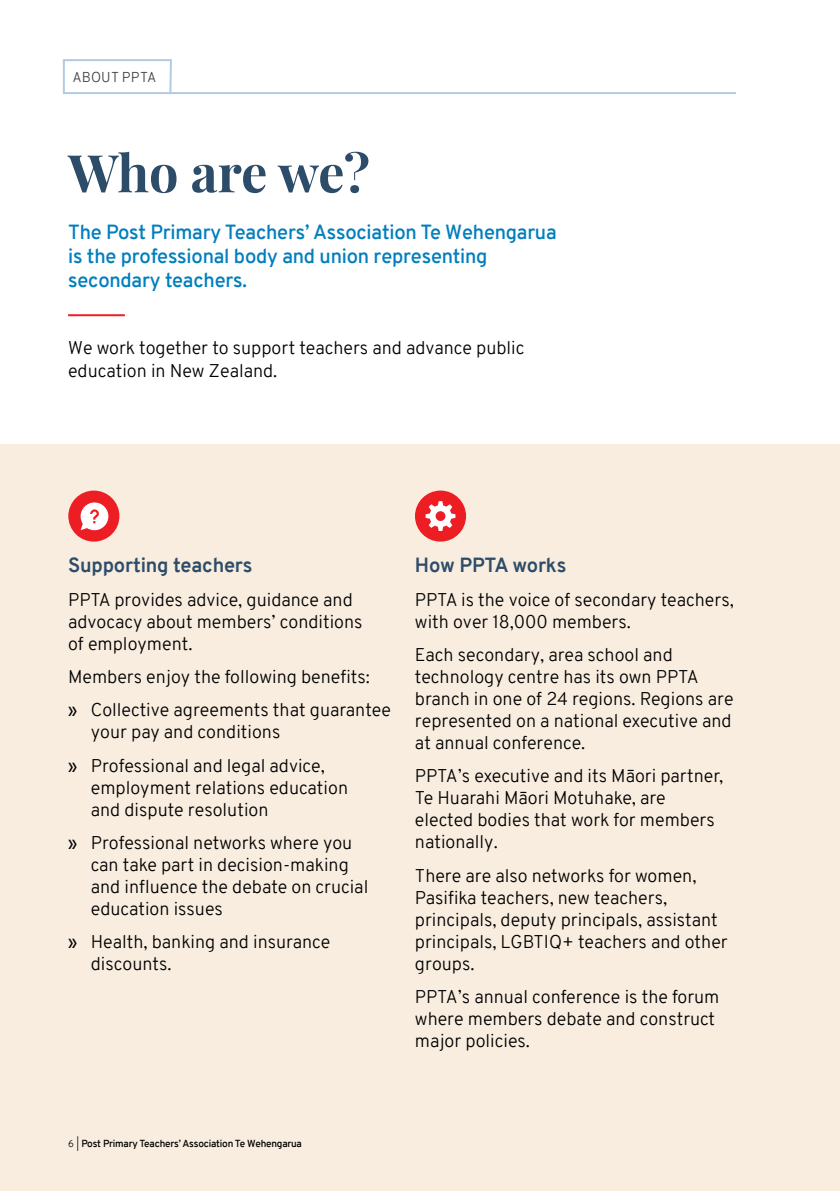
<style>
.page{position:relative;width:840px;height:1191px;background:#fff}
.page>*{position:absolute;margin:0;border:0;box-sizing:border-box;transform-origin:0 0}
.PPTA_New_Teach_Heade{font:700 52px "Playfair Display";letter-spacing:-.015em;color:#2c4c69}
.Intro_paragraph{font:600 20px/24px "Overpass";letter-spacing:-.01em;color:#007ebd}
.Section_Title{font:700 20px "Overpass";letter-spacing:-.01em;color:#2c4c69}
.PPTA_New_Teach_Body{font:300 18px/22px "Overpass";color:#000}
.Section_Title-2{font:300 14px "Overpass";letter-spacing:.01em;color:#414042}
.t1{font:600 10px "Overpass";letter-spacing:-.02em;color:#000}
.s1{font-weight:400}
.s2{font-weight:300}
</style>
<div class="page">
<div style="left:0;top:445px;width:839px;height:746px;background:#f8eddf"></div>
<div style="left:68px;top:490px;width:51px;height:51px;background:#ed1d24;border-radius:50%"></div>
<div style="left:415px;top:490px;width:51px;height:51px;background:#ed1d24;border-radius:50%"></div>
<hr style="left:68px;top:314px;width:57px;height:2px;background:#ed1d24">
<svg style="left:62px;top:59px;width:674px;height:35px"></svg>
<svg style="left:81px;top:502px;width:27px;height:28px"></svg>
<svg style="left:425px;top:501px;width:30px;height:30px"></svg>
<p class="Section_Title-2" style="left:72px;top:67px;width:85px">ABOUT PPTA</p>
<p class="PPTA_New_Teach_Heade" style="left:68px;top:132px;width:303px">Who are we?</p>
<p class="Intro_paragraph" style="left:68px;top:220px;width:490px">The Post Primary Teachers’ Association Te Wehengarua is the professional body and union representing secondary teachers.</p>
<p class="PPTA_New_Teach_Body" style="left:68px;top:337px;width:457px">We work together to support teachers and advance public education in New Zealand.</p>
<p class="Section_Title" style="left:68px;top:551px;width:186px">Supporting teachers</p>
<p class="PPTA_New_Teach_Body" style="left:68px;top:588px;width:296px">PPTA provides advice, guidance and advocacy about members’ conditions of employment.</p>
<p class="PPTA_New_Teach_Body" style="left:68px;top:666px;width:303px">Members enjoy the following benefits:</p>
<p class="PPTA_New_Teach_Body" style="left:91px;top:699px;width:301px;text-indent:-23px"><span class="s1">»</span> Collective agreements that guarantee your pay and conditions</p>
<p class="PPTA_New_Teach_Body" style="left:91px;top:754px;width:259px;text-indent:-23px"><span class="s1">»</span> Professional and legal advice, employment relations education and dispute resolution</p>
<p class="PPTA_New_Teach_Body" style="left:91px;top:832px;width:279px;text-indent:-23px"><span class="s1">»</span> Professional networks where you can take part in decision-making and influence the debate on crucial education issues</p>
<p class="PPTA_New_Teach_Body" style="left:91px;top:931px;width:241px;text-indent:-23px"><span class="s1">»</span> Health, banking and insurance discounts.</p>
<p class="Section_Title" style="left:415px;top:551px;width:153px">How PPTA works</p>
<p class="PPTA_New_Teach_Body" style="left:415px;top:588px;width:320px">PPTA is the voice of secondary teachers, with over 18,000 members.</p>
<p class="PPTA_New_Teach_Body" style="left:415px;top:644px;width:320px">Each secondary, area school and technology centre has its own PPTA branch in one of 24 regions. Regions are represented on a national executive and at annual conference.</p>
<p class="PPTA_New_Teach_Body" style="left:415px;top:765px;width:309px">PPTA’s executive and its Māori partner,<br>Te Huarahi Māori Motuhake, are elected bodies that work for members nationally.</p>
<p class="PPTA_New_Teach_Body" style="left:415px;top:864px;width:314px">There are also networks for women,<br>Pasifika teachers, new teachers, principals, deputy principals, assistant principals, LGBTIQ+ teachers and other groups.</p>
<p class="PPTA_New_Teach_Body" style="left:415px;top:986px;width:306px">PPTA’s annual conference is the forum where members debate and construct major policies.</p>
<p class="t1" style="left:68px;top:1136px;width:235px"><span class="s2">6 |</span> Post Primary Teachers’ Association Te Wehengarua</p>
</div>
